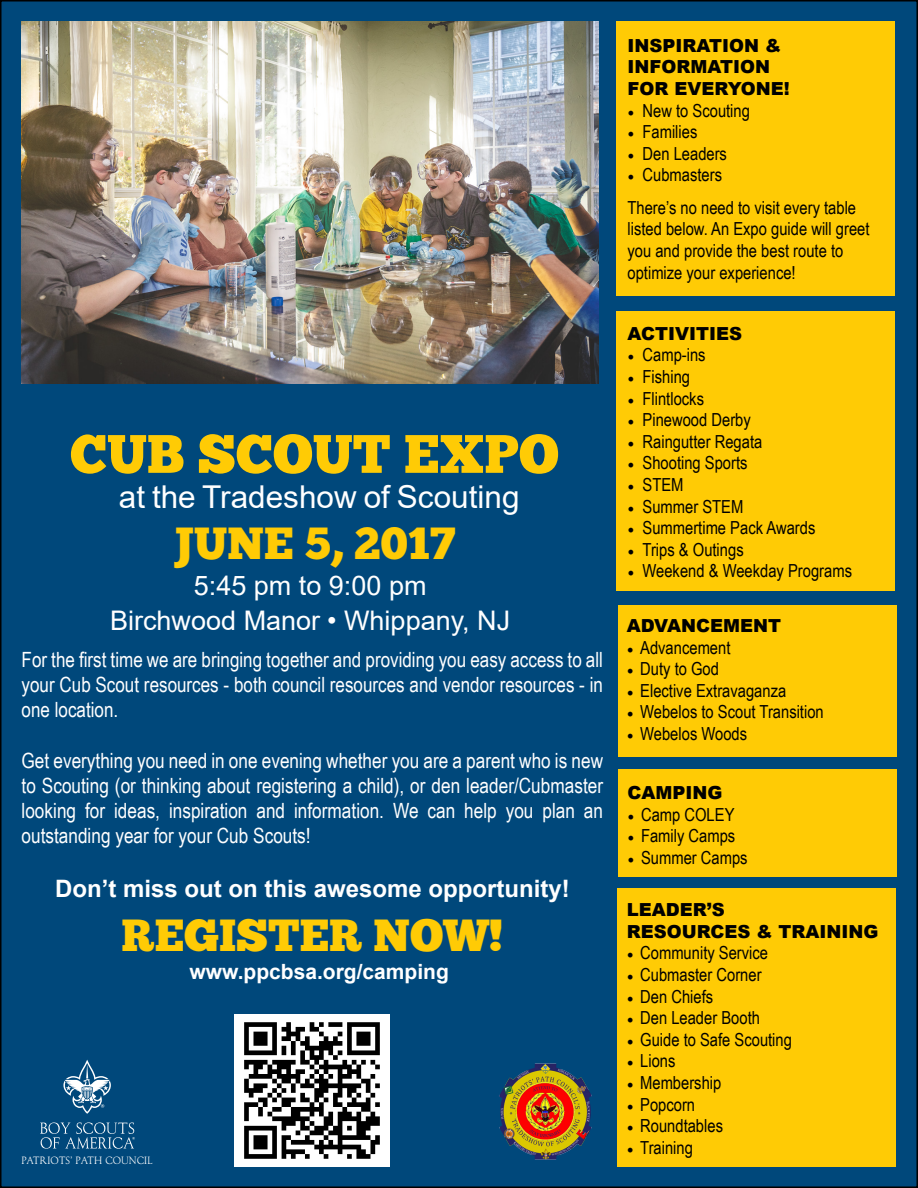
<style>
.page{position:relative;width:918px;height:1188px;background:#fff}
.page>*{position:absolute;margin:0;border:0;box-sizing:border-box;transform-origin:0 0}
.t1{font:54px "Chunk Five";color:#ffcb05}
.t2{font:45px "Chunk Five";color:#ffcb05}
.t3{font:31.5px "Arial";color:#fff}
.t4{font:27px/34.8px "Arial";color:#fff;text-align:center}
.t5{font:700 24px "Arial";color:#fff}
.t6{font:21px/25.2px "Arial Narrow";color:#fff;text-align:justify}
.t7{font:700 21px "Arial";color:#fff}
.t8{font:18px/21.6px "Arial Narrow";color:#000}
.t9{font:900 18px/21.6px "Arial";color:#000}
.t10{font:9.3px "LTC Record Title";color:#fff}
.s1{font-family:"Minion Pro"}
</style>
<div class="page">
<div style="left:1px;top:1px;width:916px;height:1186px;background:#00487b"></div>
<img style="left:234px;top:1015px;width:156px;height:151px">
<div style="left:616px;top:22px;width:279px;height:274px;background:#ffcb05"></div>
<div style="left:616px;top:311px;width:278px;height:280px;background:#ffcb05"></div>
<div style="left:618px;top:605px;width:279px;height:152px;background:#ffcb05"></div>
<div style="left:617px;top:888px;width:279px;height:278px;background:#ffcb05"></div>
<img style="left:22px;top:22px;width:577px;height:362px">
<img style="left:499px;top:1063px;width:93px;height:97px">
<div style="left:618px;top:770px;width:279px;height:108px;background:#ffcb05"></div>
<svg style="left:63px;top:1060px;width:48px;height:54px"></svg>
<svg style="left:40px;top:1122px;width:95px;height:27px"></svg>
<h1 class="t1" style="left:70px;top:422px;width:490px">CUB SCOUT EXPO</h1>
<h3 class="t3" style="left:119px;top:475px;width:402px">at the Tradeshow of Scouting</h3>
<h2 class="t2" style="left:173px;top:517px;width:284px">JUNE 5, 2017</h2>
<h3 class="t4" style="left:110px;top:568px;width:402px">5:45 pm to 9:00 pm<br>Birchwood Manor • Whippany, NJ</h3>
<p class="t6" style="left:22px;top:646px;width:583px">For the first time we are bringing together and providing you easy access to all your Cub Scout resources - both council resources and vendor resources - in one location.</p>
<p class="t6" style="left:22px;top:747px;width:583px">Get everything you need in one evening whether you are a parent who is new to Scouting (or thinking about registering a child), or den leader/Cubmaster looking for ideas, inspiration and information. We can help you plan an outstanding year for your Cub Scouts!</p>
<h3 class="t5" style="left:55px;top:872px;width:516px">Don’t miss out on this awesome opportunity!</h3>
<h2 class="t2" style="left:122px;top:909px;width:383px">REGISTER NOW!</h2>
<p class="t7" style="left:189px;top:957px;width:261px">www.ppcbsa.org/camping</p>
<p class="t10" style="left:22px;top:1155px;width:133px">PATRIOTS' PATH COUNCIL</p>
<p class="t9" style="left:628px;top:34px;width:164px">INSPIRATION &amp;<br>INFORMATION<br>FOR EVERYONE!</p>
<p class="t8" style="left:628px;top:99px;width:124px"><span class="s1">•</span> New to Scouting</p>
<p class="t8" style="left:628px;top:120px;width:71px"><span class="s1">•</span> Families</p>
<p class="t8" style="left:628px;top:142px;width:101px"><span class="s1">•</span> Den Leaders</p>
<p class="t8" style="left:628px;top:158px;width:230px;line-height:32.4px"><span class="s1">•</span> Cubmasters<br>There’s no need to visit every table</p>
<p class="t8" style="left:628px;top:218px;width:244px">listed below. An Expo guide will greet you and provide the best route to optimize your experience!</p>
<p class="t9" style="left:628px;top:322px;width:116px">ACTIVITIES</p>
<p class="t8" style="left:628px;top:344px;width:80px"><span class="s1">•</span> Camp-ins</p>
<p class="t8" style="left:628px;top:365px;width:64px"><span class="s1">•</span> Fishing</p>
<p class="t8" style="left:628px;top:387px;width:78px"><span class="s1">•</span> Flintlocks</p>
<p class="t8" style="left:628px;top:408px;width:125px"><span class="s1">•</span> Pinewood Derby</p>
<p class="t8" style="left:628px;top:430px;width:136px"><span class="s1">•</span> Raingutter Regata</p>
<p class="t8" style="left:628px;top:452px;width:122px"><span class="s1">•</span> Shooting Sports</p>
<p class="t8" style="left:628px;top:473px;width:57px"><span class="s1">•</span> STEM</p>
<p class="t8" style="left:628px;top:495px;width:117px"><span class="s1">•</span> Summer STEM</p>
<p class="t8" style="left:628px;top:516px;width:189px"><span class="s1">•</span> Summertime Pack Awards</p>
<p class="t8" style="left:628px;top:538px;width:118px"><span class="s1">•</span> Trips &amp; Outings</p>
<p class="t8" style="left:628px;top:560px;width:226px"><span class="s1">•</span> Weekend &amp; Weekday Programs</p>
<p class="t9" style="left:627px;top:614px;width:156px">ADVANCEMENT</p>
<p class="t8" style="left:627px;top:636px;width:105px"><span class="s1">•</span> Advancement</p>
<p class="t8" style="left:627px;top:657px;width:94px"><span class="s1">•</span> Duty to God</p>
<p class="t8" style="left:627px;top:679px;width:161px"><span class="s1">•</span> Elective Extravaganza</p>
<p class="t8" style="left:627px;top:701px;width:199px"><span class="s1">•</span> Webelos to Scout Transition</p>
<p class="t8" style="left:627px;top:722px;width:122px"><span class="s1">•</span> Webelos Woods</p>
<p class="t9" style="left:628px;top:781px;width:96px">CAMPING</p>
<p class="t8" style="left:628px;top:803px;width:109px"><span class="s1">•</span> Camp COLEY</p>
<p class="t8" style="left:628px;top:825px;width:109px"><span class="s1">•</span> Family Camps</p>
<p class="t8" style="left:628px;top:846px;width:122px"><span class="s1">•</span> Summer Camps</p>
<p class="t9" style="left:627px;top:898px;width:253px">LEADER’S<br>RESOURCES &amp; TRAINING</p>
<p class="t8" style="left:627px;top:942px;width:143px"><span class="s1">•</span> Community Service</p>
<p class="t8" style="left:627px;top:963px;width:136px"><span class="s1">•</span> Cubmaster Corner</p>
<p class="t8" style="left:627px;top:985px;width:88px"><span class="s1">•</span> Den Chiefs</p>
<p class="t8" style="left:627px;top:1006px;width:135px"><span class="s1">•</span> Den Leader Booth</p>
<p class="t8" style="left:627px;top:1028px;width:167px"><span class="s1">•</span> Guide to Safe Scouting</p>
<p class="t8" style="left:627px;top:1050px;width:50px"><span class="s1">•</span> Lions</p>
<p class="t8" style="left:627px;top:1071px;width:96px"><span class="s1">•</span> Membership</p>
<p class="t8" style="left:627px;top:1093px;width:70px"><span class="s1">•</span> Popcorn</p>
<p class="t8" style="left:627px;top:1114px;width:98px"><span class="s1">•</span> Roundtables</p>
<p class="t8" style="left:627px;top:1136px;width:68px"><span class="s1">•</span> Training</p>
</div>
